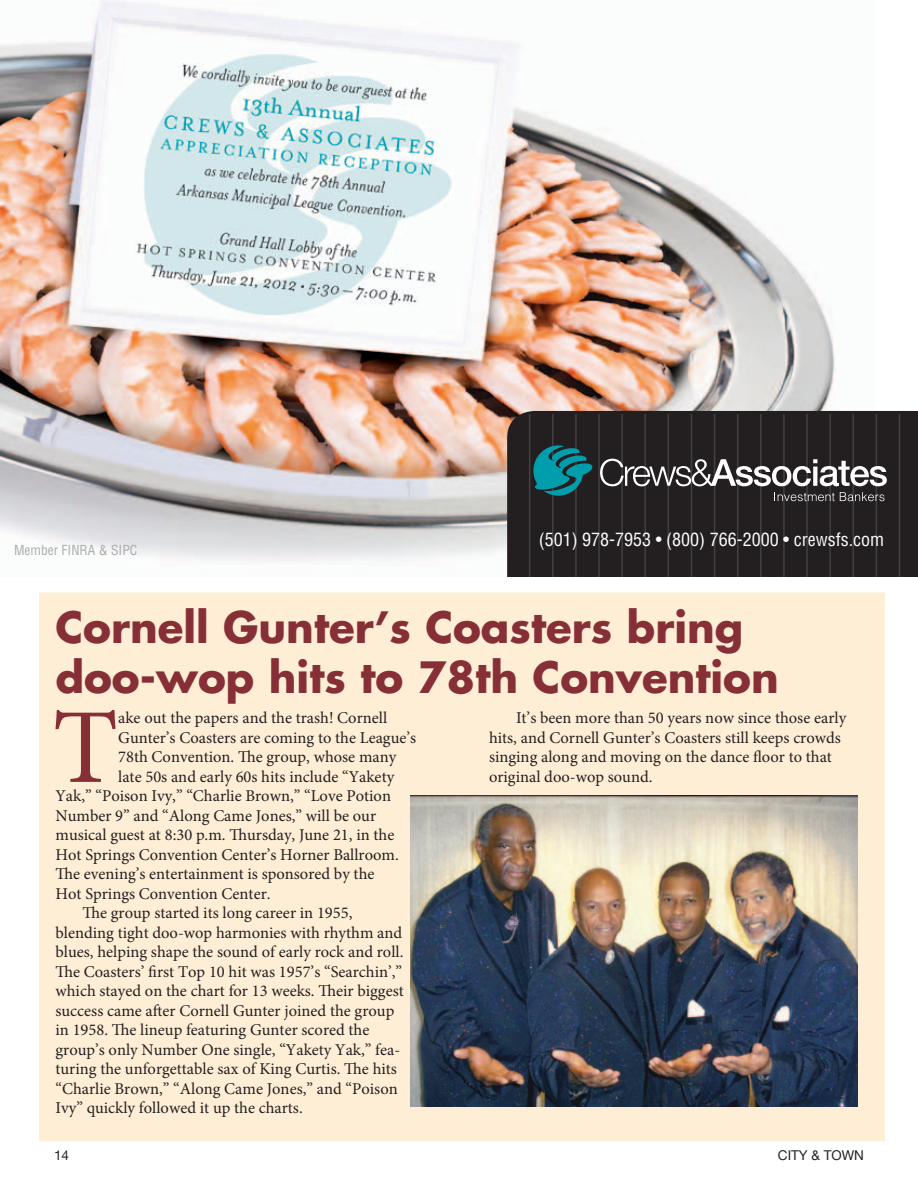
<style>
.page{position:relative;width:918px;height:1188px;background:#fff}
.page>*{position:absolute;margin:0;border:0;box-sizing:border-box;transform-origin:0 0}
.t1{font:106.5px "Minion Pro";color:#862f36}
.t2{font:700 42px/50.4px "Futura";color:#862f36}
.t3{font:condensed 18px "Helvetica";color:#fff}
.t4{font:16.5px/19.5px "Minion Pro";color:#231f20}
.t5{font:condensed 13.5px "Helvetica";color:#a9acae}
.t6{font:13.5px "Helvetica Neue";color:#231f20}
</style>
<div class="page">
<img style="left:0;top:0;width:874px;height:561px">
<div style="left:507px;top:411px;width:411px;height:165px;background:#231f20"></div>
<hr style="left:529px;top:414px;width:1px;height:162px;background:#414142">
<hr style="left:552px;top:414px;width:2px;height:162px;background:#414142">
<hr style="left:575px;top:414px;width:2px;height:162px;background:#414142">
<hr style="left:598px;top:414px;width:2px;height:162px;background:#414142">
<hr style="left:621px;top:414px;width:2px;height:162px;background:#414142">
<hr style="left:644px;top:414px;width:2px;height:162px;background:#414142">
<hr style="left:668px;top:414px;width:1px;height:162px;background:#414142">
<hr style="left:691px;top:414px;width:1px;height:162px;background:#414142">
<hr style="left:714px;top:414px;width:1px;height:162px;background:#414142">
<hr style="left:737px;top:414px;width:1px;height:162px;background:#414142">
<hr style="left:760px;top:414px;width:2px;height:162px;background:#414142">
<hr style="left:783px;top:414px;width:2px;height:162px;background:#414142">
<hr style="left:806px;top:414px;width:2px;height:162px;background:#414142">
<hr style="left:829px;top:414px;width:2px;height:162px;background:#414142">
<hr style="left:853px;top:414px;width:1px;height:162px;background:#414142">
<hr style="left:876px;top:414px;width:1px;height:162px;background:#414142">
<hr style="left:899px;top:414px;width:1px;height:162px;background:#414142">
<svg style="left:600px;top:459px;width:287px;height:27px"></svg>
<svg style="left:533px;top:445px;width:59px;height:51px;background:#0f6872"></svg>
<svg style="left:774px;top:492px;width:110px;height:9px"></svg>
<div style="left:45px;top:598px;width:834px;height:537px;background:#ffeed6"></div>
<div style="left:39px;top:592px;width:846px;height:549px;border:12px solid #ffeed6"></div>
<img style="left:411px;top:796px;width:446px;height:311px">
<p class="t5" style="left:14px;top:542px;width:125px">Member FINRA &amp; SIPC</p>
<p class="t3" style="left:539px;top:528px;width:347px">(501) 978-7953 • (800) 766-2000 • crewsfs.com</p>
<h2 class="t2" style="left:56px;top:601px;width:725px">Cornell Gunter’s Coasters bring doo-wop hits to 78th Convention</h2>
<h1 class="t1" style="left:53px;top:677px;width:67px">T</h1>
<p class="t4" style="left:118px;top:708px;width:270px">ake out the papers and the trash! Cornell</p>
<p class="t4" style="left:489px;top:709px;width:359px;text-indent:27px">It’s been more than 50 years now since those early hits, and Cornell Gunter’s Coasters still keeps crowds singing along and moving on the dance floor to that original doo-wop sound.</p>
<p class="t4" style="left:118px;top:728px;width:299px">Gunter’s Coasters are coming to the League’s</p>
<p class="t4" style="left:118px;top:747px;width:280px">78th Convention. The group, whose many</p>
<p class="t4" style="left:118px;top:767px;width:278px">late 50s and early 60s hits include “Yakety</p>
<p class="t4" style="left:56px;top:786px;width:337px">Yak,” “Poison Ivy,” “Charlie Brown,” “Love Potion</p>
<p class="t4" style="left:56px;top:806px;width:322px">Number 9” and “Along Came Jones,” will be our</p>
<p class="t4" style="left:56px;top:825px;width:340px">musical guest at 8:30 p.m. Thursday, June 21, in the</p>
<p class="t4" style="left:56px;top:845px;width:345px">Hot Springs Convention Center’s Horner Ballroom.</p>
<p class="t4" style="left:56px;top:864px;width:321px">The evening’s entertainment is sponsored by the</p>
<p class="t4" style="left:56px;top:884px;width:217px">Hot Springs Convention Center.</p>
<p class="t4" style="left:82px;top:903px;width:272px">The group started its long career in 1955,</p>
<p class="t4" style="left:56px;top:923px;width:348px">blending tight doo-wop harmonies with rhythm and</p>
<p class="t4" style="left:56px;top:942px;width:350px">blues, helping shape the sound of early rock and roll.</p>
<p class="t4" style="left:56px;top:962px;width:348px">The Coasters’ first Top 10 hit was 1957’s “Searchin’,”</p>
<p class="t4" style="left:56px;top:981px;width:350px">which stayed on the chart for 13 weeks. Their biggest</p>
<p class="t4" style="left:56px;top:1001px;width:340px">success came after Cornell Gunter joined the group</p>
<p class="t4" style="left:56px;top:1020px;width:315px">in 1958. The lineup featuring Gunter scored the</p>
<p class="t4" style="left:56px;top:1040px;width:346px">group’s only Number One single, “Yakety Yak,” fea-</p>
<p class="t4" style="left:56px;top:1060px;width:343px">turing the unforgettable sax of King Curtis. The hits</p>
<p class="t4" style="left:56px;top:1079px;width:344px">“Charlie Brown,” “Along Came Jones,” and “Poison</p>
<p class="t4" style="left:56px;top:1099px;width:249px">Ivy” quickly followed it up the charts.</p>
<p class="t6" style="left:54px;top:1148px;width:17px">14</p>
<p class="t6" style="left:778px;top:1148px;width:88px">CITY &amp; TOWN</p>
</div>
